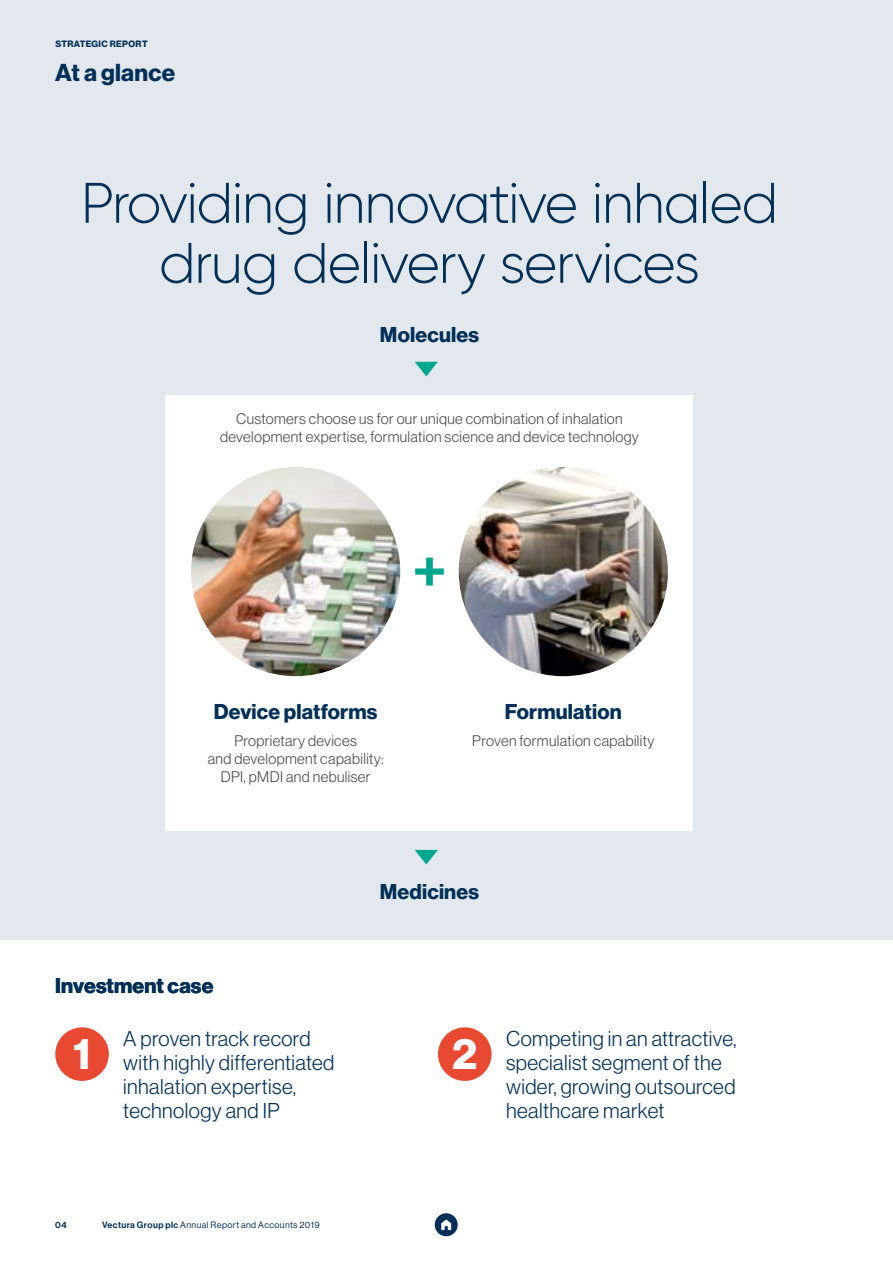
<style>
.page{position:relative;width:893px;height:1263px;background:#fff}
.page>*{position:absolute;margin:0;border:0;box-sizing:border-box;transform-origin:0 0}
.t1{font:300 57px/60px "Gilroy";letter-spacing:-.025em;color:#003057;text-align:center}
.t2{font:43.2px "N Haas Grotesk DS Std 75 Bd";color:#fff}
.t3{font:24px "N Haas Grotesk DS Std 75 Bd";letter-spacing:.01em;color:#003057}
.t4{font:21px/24px "N Haas Grotesk DS Std 45 Lt";letter-spacing:.02em;color:#003057}
.t5{font:21px "N Haas Grotesk DS Std 75 Bd";letter-spacing:.01em;color:#003057}
.t6{font:15px/18px "N Haas Grotesk DS Std 45 Lt";letter-spacing:.025em;color:#4a4a49;text-align:center}
.t7{font:9px "N Haas Grotesk DS Std 55 Rg";letter-spacing:.045em;color:#003057}
.t8{font:9px "N Haas Grotesk DS Std 75 Bd";letter-spacing:.04em;color:#003057}
.t9{font:9px "N Haas Grotesk DS Std 65 Md";color:#003057}
.s1{font-family:"N Haas Grotesk DS Std 65 Md"}
</style>
<div class="page">
<div style="left:0;top:0;width:893px;height:940px;background:#e3e8ee"></div>
<div style="left:55px;top:1027px;width:54px;height:54px;background:#e94931;border-radius:50%"></div>
<div style="left:438px;top:1027px;width:54px;height:54px;background:#e94931;border-radius:50%"></div>
<svg style="left:415px;top:362px;width:23px;height:14px"></svg>
<svg style="left:415px;top:850px;width:23px;height:14px"></svg>
<div style="left:166px;top:396px;width:527px;height:435px;background:#fff"></div>
<img style="left:191px;top:467px;width:209px;height:209px;border-radius:105px">
<svg style="left:415px;top:558px;width:29px;height:27px"></svg>
<img style="left:459px;top:467px;width:209px;height:209px;border-radius:105px">
<svg style="left:435px;top:1213px;width:23px;height:23px"></svg>
<p class="t8" style="left:55px;top:38px;width:94px">STRATEGIC REPORT</p>
<h3 class="t3" style="left:55px;top:58px;width:121px">At a glance</h3>
<h1 class="t1" style="left:81px;top:172px;width:699px">Providing innovative inhaled drug delivery services</h1>
<h3 class="t5" style="left:380px;top:323px;width:101px">Molecules</h3>
<p class="t6" style="left:220px;top:409px;width:420px">Customers choose us for our unique combination of inhalation development expertise, formulation science and device technology</p>
<h3 class="t5" style="left:214px;top:700px;width:165px">Device platforms</h3>
<p class="t6" style="left:208px;top:732px;width:177px">Proprietary devices<br>and development capability:<br>DPI, pMDI and nebuliser</p>
<h3 class="t5" style="left:505px;top:700px;width:118px">Formulation</h3>
<p class="t6" style="left:472px;top:732px;width:184px">Proven formulation capability</p>
<h3 class="t5" style="left:55px;top:973px;width:160px">Investment case</h3>
<h3 class="t5" style="left:380px;top:879px;width:101px">Medicines</h3>
<h3 class="t4" style="left:123px;top:1026px;width:213px">A proven track record with highly differentiated inhalation expertise, technology and IP</h3>
<h3 class="t4" style="left:506px;top:1026px;width:232px">Competing in an attractive, specialist segment of the wider, growing outsourced healthcare market</h3>
<h2 class="t2" style="left:73px;top:1029px;width:19px">1</h2>
<h2 class="t2" style="left:452px;top:1029px;width:27px">2</h2>
<p class="t9" style="left:55px;top:1219px;width:13px">04</p>
<p class="t7" style="left:102px;top:1220px;width:219px"><span class="s1">Vectura Group plc</span> Annual Report and Accounts 2019</p>
</div>
